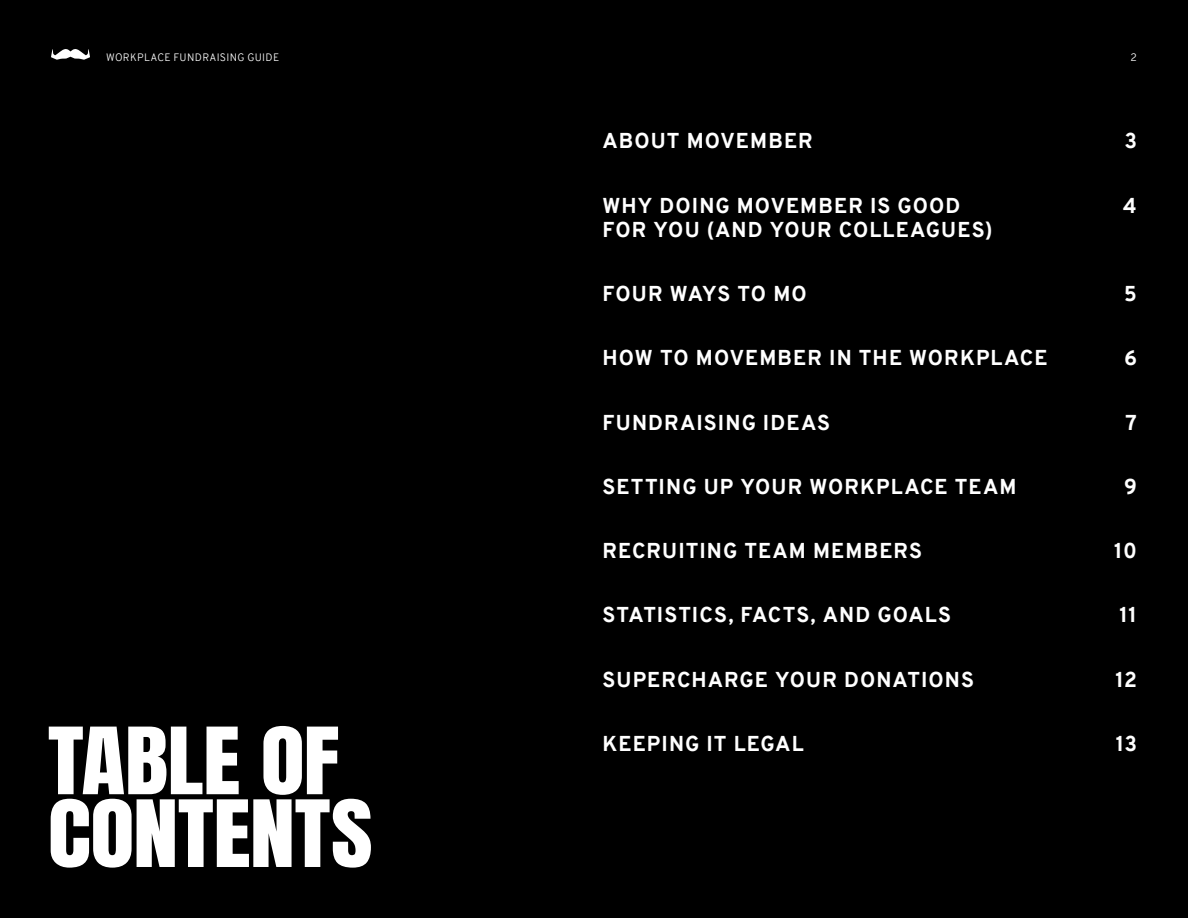
<style>
.page{position:relative;width:1188px;height:918px;background:#000}
.page>*{position:absolute;margin:0;border:0;box-sizing:border-box;transform-origin:0 0}
.t1{font:78.75px/72.8px "Anton";letter-spacing:-.005em;color:#fff;scale:1.15 1}
.t2{font:800 21px "Overpass";letter-spacing:.05em;color:#fff}
.t3{font:300 10.5px "Overpass";letter-spacing:.03em;color:#fff}
</style>
<div class="page">
<svg style="left:51px;top:49px;width:39px;height:11px"></svg>
<p class="t3" style="left:106px;top:50px;width:175px">WORKPLACE FUNDRAISING GUIDE</p>
<p class="t3" style="left:1131px;top:50px;width:8px">2</p>
<p class="t2" style="left:603px;top:126px;width:212px">ABOUT MOVEMBER</p>
<p class="t2" style="left:1124px;top:126px;width:14px">3</p>
<p class="t2" style="left:603px;top:190px;width:359px">WHY DOING MOVEMBER IS GOOD</p>
<p class="t2" style="left:1123px;top:190px;width:15px">4</p>
<p class="t2" style="left:603px;top:214px;width:392px">FOR YOU (AND YOUR COLLEAGUES)</p>
<p class="t2" style="left:603px;top:279px;width:206px">FOUR WAYS TO MO</p>
<p class="t2" style="left:1124px;top:279px;width:14px">5</p>
<p class="t2" style="left:603px;top:343px;width:446px">HOW TO MOVEMBER IN THE WORKPLACE</p>
<p class="t2" style="left:1124px;top:343px;width:14px">6</p>
<p class="t2" style="left:603px;top:407px;width:229px">FUNDRAISING IDEAS</p>
<p class="t2" style="left:1126px;top:407px;width:13px">7</p>
<p class="t2" style="left:603px;top:472px;width:415px">SETTING UP YOUR WORKPLACE TEAM</p>
<p class="t2" style="left:1124px;top:472px;width:14px">9</p>
<p class="t2" style="left:603px;top:536px;width:321px">RECRUITING TEAM MEMBERS</p>
<p class="t2" style="left:1114px;top:536px;width:24px">10</p>
<p class="t2" style="left:603px;top:600px;width:350px">STATISTICS, FACTS, AND GOALS</p>
<p class="t2" style="left:1119px;top:600px;width:19px">11</p>
<h1 class="t1" style="left:48px;top:731px;width:284px">TABLE OF<br>CONTENTS</h1>
<p class="t2" style="left:603px;top:664px;width:373px">SUPERCHARGE YOUR DONATIONS</p>
<p class="t2" style="left:1115px;top:664px;width:23px">12</p>
<p class="t2" style="left:603px;top:729px;width:203px">KEEPING IT LEGAL</p>
<p class="t2" style="left:1116px;top:729px;width:23px">13</p>
</div>
